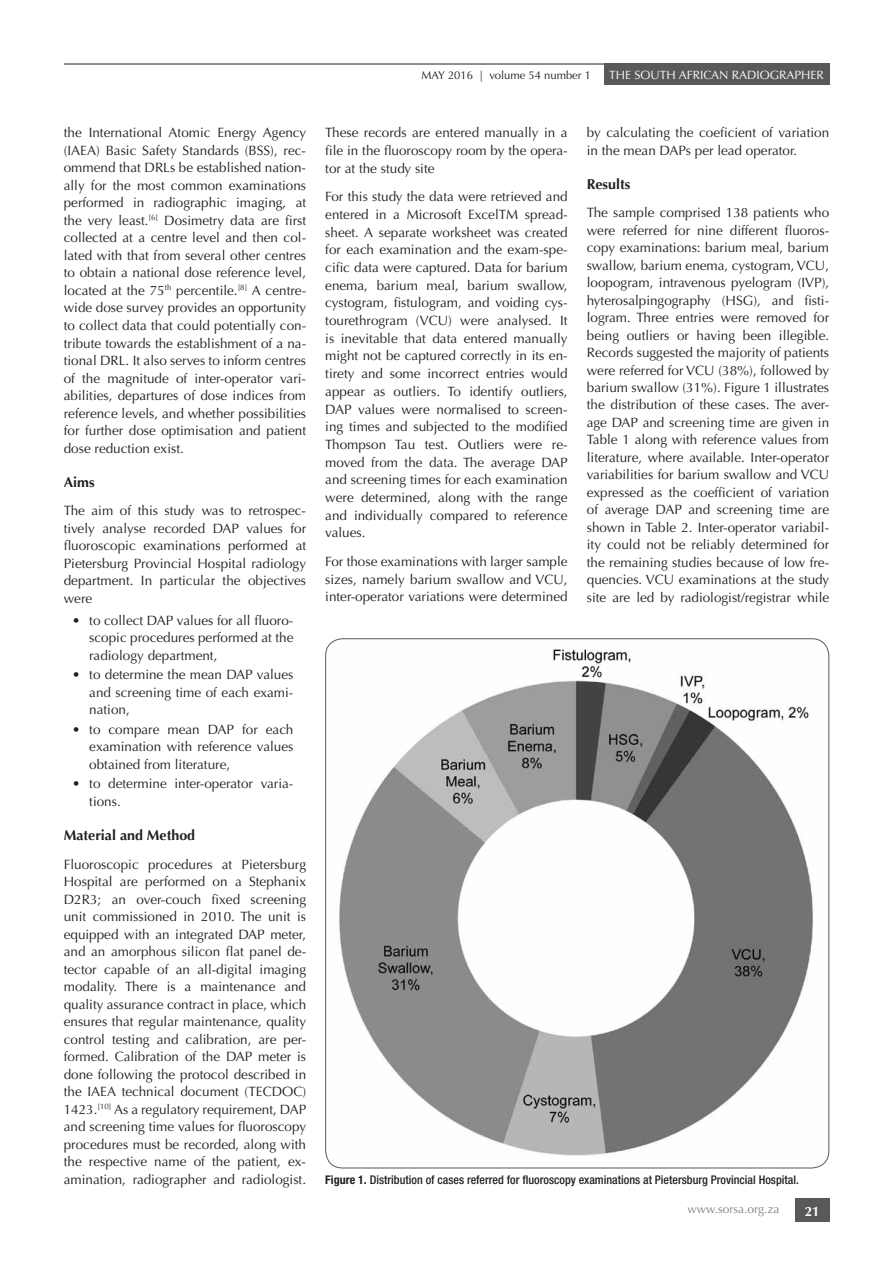
<style>
.page{position:relative;width:893px;height:1263px;background:#fff}
.page>*{position:absolute;margin:0;border:0;box-sizing:border-box;transform-origin:0 0}
.t1{font:700 14.25px "Optima";color:#231f20}
.t2{font:13.5px/17.5px "Optima";color:#231f20;text-align:justify}
.t3{font:700 13.5px "Optima";color:#fff}
.t4{font:500 condensed 12px "Helvetica Neue";color:#231f20}
.t5{font:12px "Optima";color:#fff}
.t6{font:12px "Optima";color:#808285}
.t7{font:11.25px "Optima";color:#231f20}
.s1{font-weight:700}
</style>
<div class="page">
<div style="left:795px;top:1198px;width:34px;height:23px;background:#58595b"></div>
<hr style="left:64px;top:64px;width:765px;height:1px;background:#231f20">
<div style="left:604px;top:64px;width:225px;height:21px;background:#58595b"></div>
<img style="left:326px;top:639px;width:503px;height:529px">
<p class="t2" style="left:64px;top:124px;width:244px">the International Atomic Energy Agency (IAEA) Basic Safety Standards (BSS), rec&shy;ommend that DRLs be established nation&shy;ally for the most common examinations performed in radiographic imaging, at the very least.<sup>[6]</sup> Dosimetry data are first collected at a centre level and then col&shy;lated with that from several other centres to obtain a national dose reference level, located at the 75<sup>th</sup> percentile.<sup>[8]</sup> A centre&shy;wide dose survey provides an opportunity to collect data that could potentially con&shy;tribute towards the establishment of a na&shy;tional DRL. It also serves to inform centres of the magnitude of inter-operator vari&shy;abilities, departures of dose indices from reference levels, and whether possibilities for further dose optimisation and patient dose reduction exist.</p>
<p class="t1" style="left:64px;top:474px;width:32px">Aims</p>
<p class="t2" style="left:64px;top:502px;width:244px">The aim of this study was to retrospec&shy;tively analyse recorded DAP values for fluoroscopic examinations performed at Pietersburg Provincial Hospital radiology department. In particular the objectives were</p>
<p class="t2" style="left:89px;top:611px;width:206px;text-indent:-17px">• to collect DAP values for all fluoro&shy;scopic procedures performed at the radiology department,</p>
<p class="t2" style="left:89px;top:666px;width:206px;text-indent:-17px">• to determine the mean DAP values and screening time of each exami&shy;nation,</p>
<p class="t2" style="left:89px;top:721px;width:206px;text-indent:-17px">• to compare mean DAP for each examination with reference values obtained from literature,</p>
<p class="t2" style="left:89px;top:775px;width:206px;text-indent:-17px">• to determine inter-operator varia&shy;tions.</p>
<p class="t1" style="left:64px;top:827px;width:133px">Material and Method</p>
<p class="t2" style="left:64px;top:855px;width:244px">Fluoroscopic procedures at Pietersburg Hospital are performed on a Stephanix D2R3; an over-couch fixed screening unit commissioned in 2010. The unit is equipped with an integrated DAP meter, and an amorphous silicon flat panel de&shy;tector capable of an all-digital imaging modality. There is a maintenance and quality assurance contract in place, which ensures that regular maintenance, quality control testing and calibration, are per&shy;formed. Calibration of the DAP meter is done following the protocol described in the IAEA technical document (TECDOC)<br>1423.<sup>[10]</sup> As a regulatory requirement, DAP and screening time values for fluoroscopy procedures must be recorded, along with the respective name of the patient, ex&shy;amination, radiographer and radiologist.</p>
<p class="t7" style="left:421px;top:68px;width:171px">MAY 2016 | volume 54 number 1</p>
<p class="t5" style="left:609px;top:68px;width:216px">THE SOUTH AFRICAN RADIOGRAPHER</p>
<p class="t2" style="left:325px;top:124px;width:244px">These records are entered manually in a file in the fluoroscopy room by the opera&shy;tor at the study site</p>
<p class="t2" style="left:325px;top:188px;width:244px">For this study the data were retrieved and entered in a Microsoft ExcelTM spread&shy;sheet. A separate worksheet was created for each examination and the exam-spe&shy;cific data were captured. Data for barium enema, barium meal, barium swallow, cystogram, fistulogram, and voiding cys&shy;tourethrogram (VCU) were analysed. It is inevitable that data entered manually might not be captured correctly in its en&shy;tirety and some incorrect entries would appear as outliers. To identify outliers, DAP values were normalised to screen&shy;ing times and subjected to the modified Thompson Tau test. Outliers were re&shy;moved from the data. The average DAP and screening times for each examination were determined, along with the range and individually compared to reference values.</p>
<p class="t2" style="left:325px;top:553px;width:244px">For those examinations with larger sample sizes, namely barium swallow and VCU, inter-operator variations were determined</p>
<p class="t2" style="left:587px;top:124px;width:244px">by calculating the coeficient of variation in the mean DAPs per lead operator.</p>
<p class="t1" style="left:587px;top:176px;width:45px">Results</p>
<p class="t2" style="left:587px;top:204px;width:244px">The sample comprised 138 patients who were referred for nine different fluoros&shy;copy examinations: barium meal, barium swallow, barium enema, cystogram, VCU, loopogram, intravenous pyelogram (IVP), hyterosalpingography (HSG), and fisti&shy;logram. Three entries were removed for being outliers or having been illegible.<br>Records suggested the majority of patients were referred for VCU (38%), followed by barium swallow (31%). Figure 1 illustrates the distribution of these cases. The aver&shy;age DAP and screening time are given in Table 1 along with reference values from literature, where available. Inter-operator variabilities for barium swallow and VCU expressed as the coefficient of variation of average DAP and screening time are shown in Table 2. Inter-operator variabil&shy;ity could not be reliably determined for the remaining studies because of low fre&shy;quencies. VCU examinations at the study site are led by radiologist/registrar while</p>
<p class="t4" style="left:325px;top:1173px;width:475px"><span class="s1">Figure 1.</span> Distribution of cases referred for fluoroscopy examinations at Pietersburg Provincial Hospital.</p>
<p class="t6" style="left:688px;top:1202px;width:93px">www.sorsa.org.za</p>
<p class="t3" style="left:805px;top:1203px;width:17px">21</p>
</div>
